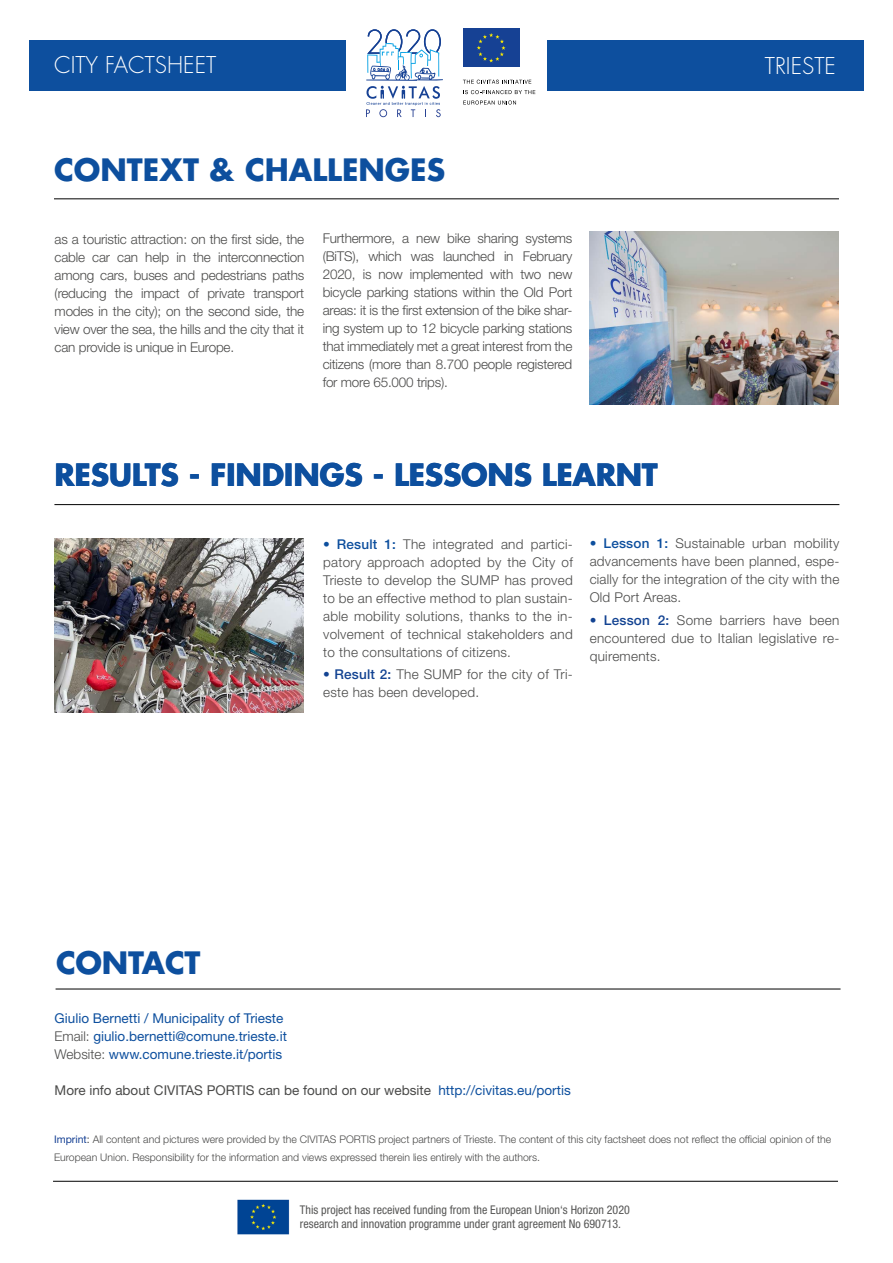
<style>
.page{position:relative;width:893px;height:1263px;background:#fff}
.page>*{position:absolute;margin:0;border:0;box-sizing:border-box;transform-origin:0 0}
.t1{font:700 30px "Futura";letter-spacing:-.01em;color:#0d4f9e}
.t2{font:300 22.5px "Futura";color:#fff}
.t3{font:300 13.5px/18px "Helvetica Neue LT Pro";letter-spacing:.015em;color:#4a4a49;text-align:justify}
.t4{font:13.5px/18px "Helvetica Neue LT Pro";color:#0d4f9e}
.t5{font:13.5px "Helvetica Neue LT Pro";color:#4a4a49}
.t6{font:condensed 12px/13.5px "Helvetica Neue LT Pro";color:#575756}
.t7{font:300 10.5px/18px "Helvetica Neue LT Pro";color:#4a4a49}
.s1{color:#0d4f9e}
.s2{font-weight:500;color:#0d4f9e}
.s3{color:#134392}
.s4{font-weight:500;color:#134392}
.s5{font-weight:300;color:#4a4a49}
.s6{font-weight:400;color:#164194}
.s7{font-weight:400}
</style>
<div class="page">
<div style="left:29px;top:40px;width:835px;height:50px;background:#0d4f9e"></div>
<div style="left:346px;top:19px;width:201px;height:110px;background:#fff"></div>
<div style="left:463px;top:29px;width:56px;height:38px;background:#164194"></div>
<svg style="left:477px;top:33px;width:28px;height:29px"></svg>
<svg style="left:463px;top:80px;width:68px;height:4px"></svg>
<svg style="left:463px;top:90px;width:72px;height:4px"></svg>
<svg style="left:463px;top:100px;width:53px;height:5px"></svg>
<svg style="left:366px;top:29px;width:77px;height:88px"></svg>
<hr style="left:54px;top:198px;width:785px;height:1px;background:#000">
<hr style="left:54px;top:504px;width:785px;height:1px;background:#000">
<hr style="left:53px;top:1181px;width:785px;height:1px;background:#000">
<img style="left:237px;top:1199px;width:53px;height:36px">
<hr style="left:56px;top:989px;width:784px;height:1px;background:#000">
<img style="left:589px;top:231px;width:250px;height:174px">
<img style="left:54px;top:539px;width:250px;height:174px">
<h2 class="t2" style="left:54px;top:51px;width:164px">CITY FACTSHEET</h2>
<h2 class="t2" style="left:765px;top:52px;width:73px">TRIESTE</h2>
<h1 class="t1" style="left:54px;top:149px;width:393px">CONTEXT &amp; CHALLENGES</h1>
<p class="t3" style="left:55px;top:229px;width:251px">as a touristic attraction: on the first side, the cable car can help in the interconnection among cars, buses and pedestrians paths (reducing the impact of private transport modes in the city); on the second side, the view over the sea, the hills and the city that it can provide is unique in Europe.</p>
<p class="t3" style="left:323px;top:229px;width:251px">Furthermore, a new bike sharing systems (BiTS), which was launched in February 2020, is now implemented with two new bicycle parking stations within the Old Port areas: it is the first extension of the bike shar&shy;ing system up to 12 bicycle parking stations that immediately met a great interest from the citizens (more than 8.700 people registered for more 65.000 trips).</p>
<h1 class="t1" style="left:54px;top:455px;width:605px">RESULTS - FINDINGS - LESSONS LEARNT</h1>
<p class="t3" style="left:323px;top:535px;width:251px"><span class="s1">•</span> <span class="s2">Result 1:</span> The integrated and partici&shy;patory approach adopted by the City of Trieste to develop the SUMP has proved to be an effective method to plan sustain&shy;able mobility solutions, thanks to the in&shy;volvement of technical stakeholders and to the consultations of citizens.</p>
<p class="t3" style="left:323px;top:665px;width:251px"><span class="s3">•</span> <span class="s4">Result 2:</span> The SUMP for the city of Tri&shy;este has been developed.</p>
<p class="t3" style="left:590px;top:534px;width:251px"><span class="s1">•</span> <span class="s2">Lesson 1:</span> Sustainable urban mobility advancements have been planned, espe&shy;cially for the integration of the city with the Old Port Areas.</p>
<p class="t3" style="left:590px;top:610px;width:251px"><span class="s3">•</span> <span class="s4">Lesson 2:</span> Some barriers have been encountered due to Italian legislative re&shy;quirements.</p>
<h1 class="t1" style="left:56px;top:943px;width:146px">CONTACT</h1>
<p class="t4" style="left:55px;top:1009px;width:234px">Giulio Bernetti / Municipality of Trieste<br><span class="s5">Email:</span> giulio.bernetti@comune.trieste.it<br><span class="s5">Website:</span> www.comune.trieste.it/portis</p>
<p class="t5" style="left:55px;top:1082px;width:518px">More info about CIVITAS PORTIS can be found on our website <span class="s1">http://civitas.eu/portis</span></p>
<p class="t7" style="left:54px;top:1130px;width:779px"><span class="s6">Imprint</span><span class="s7">:</span> All content and pictures were provided by the CIVITAS PORTIS project partners of Trieste. The content of this city factsheet does not reflect the official opinion of the<br>European Union. Responsibility for the information and views expressed therein lies entirely with the authors.</p>
<p class="t6" style="left:300px;top:1203px;width:331px">This project has received funding from the European Union‘s Horizon 2020 research and innovation programme under grant agreement No 690713.</p>
</div>
